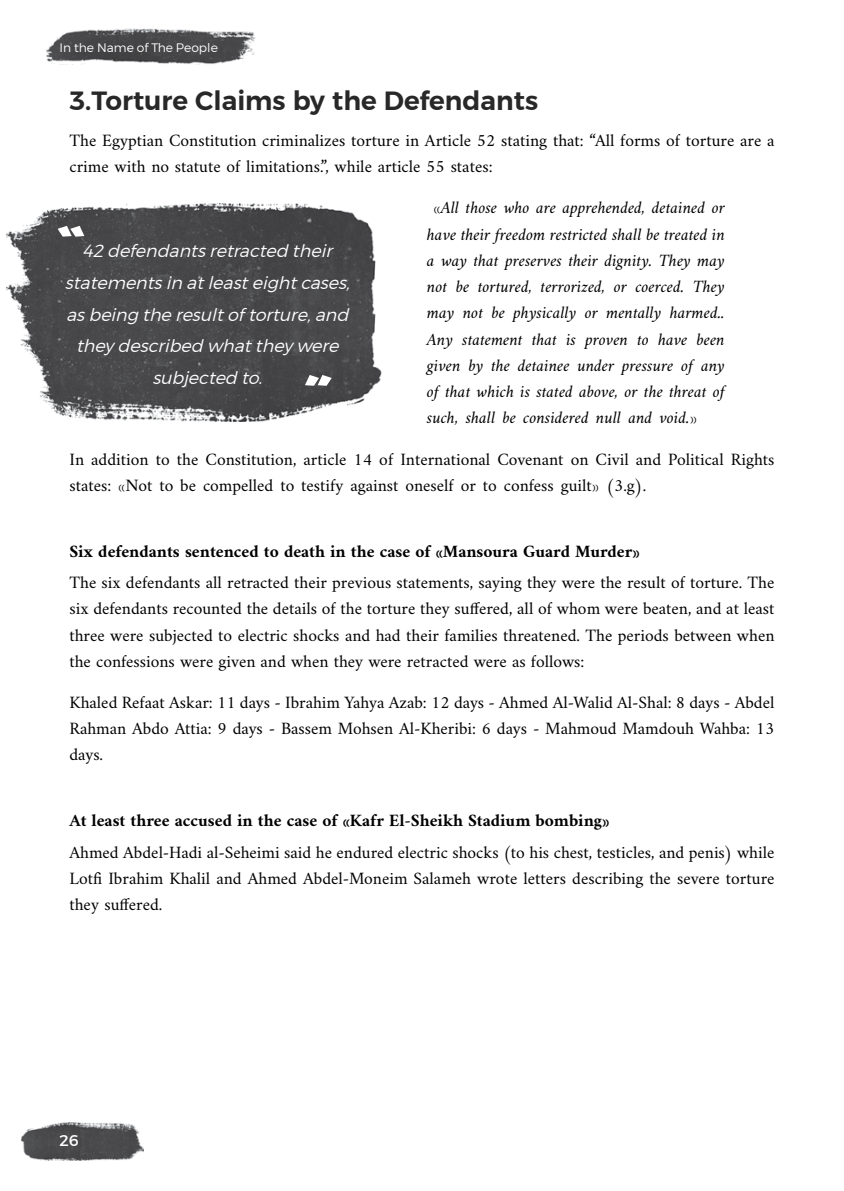
<style>
.page{position:relative;width:844px;height:1191px;background:#fff}
.page>*{position:absolute;margin:0;border:0;box-sizing:border-box;transform-origin:0 0}
.t1{font:700 26.25px "Montserrat Arabic Semi";color:#292829}
.t2{font:17.5px/26.2px "Amiri";color:#000;text-align:justify}
.t3{font:italic 17.5px/26.2px "Amiri";color:#000;text-align:justify}
.t4{font:italic 17.5px/31.5px "Montserrat Arabic Light";color:#fff;text-align:center}
.t5{font:700 17.5px "Amiri";color:#000}
.t6{font:15.75px "Montserrat Arabic Regular";color:#fff}
.t7{font:12.25px "Montserrat Arabic Light";color:#fff}
</style>
<div class="page">
<img style="left:47px;top:28px;width:208px;height:37px">
<img style="left:21px;top:1122px;width:122px;height:38px">
<img style="left:6px;top:203px;width:375px;height:219px">
<svg style="left:58px;top:226px;width:26px;height:11px"></svg>
<svg style="left:305px;top:375px;width:26px;height:11px"></svg>
<p class="t7" style="left:59px;top:38px;width:160px">In the Name of The People</p>
<h1 class="t1" style="left:69px;top:85px;width:470px">3.Torture Claims by the Defendants</h1>
<p class="t2" style="left:69px;top:127px;width:706px">The Egyptian Constitution criminalizes torture in Article 52 stating that: “All forms of torture are a crime with no statute of limitations.”, while article 55 states:</p>
<p class="t3" style="left:427px;top:194px;width:299px;text-indent:7px">«All those who are apprehended, detained or have their freedom restricted shall be treated in a way that preserves their dignity. They may not be tortured, terrorized, or coerced. They may not be physically or mentally harmed..<br>Any statement that is proven to have been given by the detainee under pressure of any of that which is stated above, or the threat of such, shall be considered null and void.»</p>
<p class="t2" style="left:69px;top:445px;width:706px">In addition to the Constitution, article 14 of International Covenant on Civil and Political Rights states: «Not to be compelled to testify against oneself or to confess guilt» (3.g).</p>
<p class="t4" style="left:65px;top:235px;width:292px">42defendantsretracted their statementsin atleasteightcases, asbeingtheresultoftorture,and theydescribed whattheywere subjected to.</p>
<p class="t5" style="left:69px;top:540px;width:571px">Six defendants sentenced to death in the case of «Mansoura Guard Murder»</p>
<p class="t2" style="left:69px;top:569px;width:706px">The six defendants all retracted their previous statements, saying they were the result of torture. The six defendants recounted the details of the torture they suffered, all of whom were beaten, and at least three were subjected to electric shocks and had their families threatened. The periods between when the confessions were given and when they were retracted were as follows:</p>
<p class="t2" style="left:69px;top:689px;width:706px">Khaled Refaat Askar: 11 days - Ibrahim Yahya Azab: 12 days - Ahmed Al-Walid Al-Shal: 8 days - Abdel Rahman Abdo Attia: 9 days - Bassem Mohsen Al-Kheribi: 6 days - Mahmoud Mamdouh Wahba: 13 days.</p>
<p class="t5" style="left:69px;top:810px;width:541px">At least three accused in the case of «Kafr El-Sheikh Stadium bombing»</p>
<p class="t2" style="left:69px;top:838px;width:706px">Ahmed Abdel-Hadi al-Seheimi said he endured electric shocks (to his chest, testicles, and penis) while Lotfi Ibrahim Khalil and Ahmed Abdel-Moneim Salameh wrote letters describing the severe torture they suffered.</p>
<p class="t6" style="left:59px;top:1128px;width:21px">26</p>
</div>
